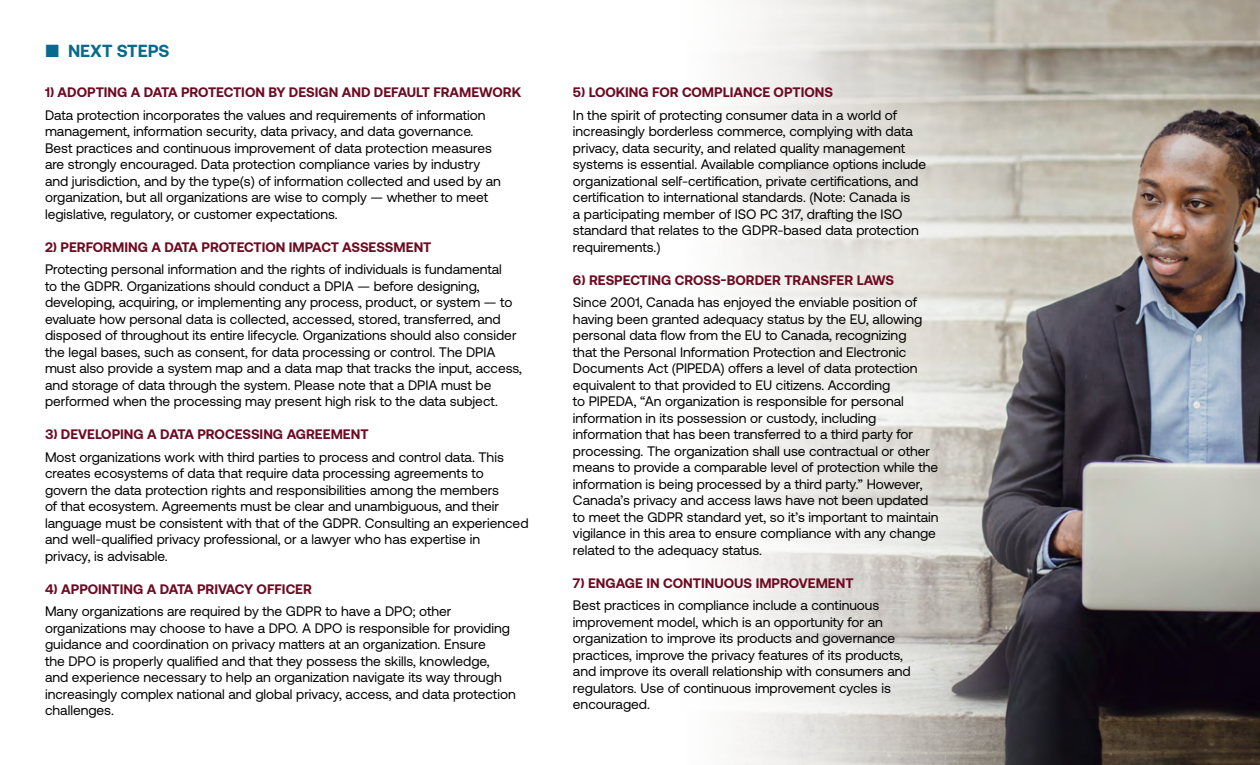
<style>
.page{position:relative;width:1260px;height:765px;background:#fff}
.page>*{position:absolute;margin:0;border:0;box-sizing:border-box;transform-origin:0 0}
.t1{font:700 17.5px "Aeonik";color:#096a8d}
.t2{font:13.75px/16.5px "Aeonik";color:#000}
.t3{font:700 13.75px "Aeonik";color:#6c0b22}
</style>
<div class="page">
<img style="left:728px;top:0;width:532px;height:765px">
<p class="t1" style="left:45px;top:41px;width:126px">■ NEXT STEPS</p>
<p class="t3" style="left:45px;top:85px;width:478px">1) ADOPTING A DATA PROTECTION BY DESIGN AND DEFAULT FRAMEWORK</p>
<p class="t2" style="left:45px;top:107px;width:458px">Data protection incorporates the values and requirements of information management, information security, data privacy, and data governance.<br>Best practices and continuous improvement of data protection measures are strongly encouraged. Data protection compliance varies by industry and jurisdiction, and by the type(s) of information collected and used by an organization, but all organizations are wise to comply — whether to meet legislative, regulatory, or customer expectations.</p>
<p class="t3" style="left:45px;top:239px;width:388px">2) PERFORMING A DATA PROTECTION IMPACT ASSESSMENT</p>
<p class="t2" style="left:45px;top:261px;width:478px">Protecting personal information and the rights of individuals is fundamental<br>to the GDPR. Organizations should conduct a DPIA — before designing, developing, acquiring, or implementing any process, product, or system — to evaluate how personal data is collected, accessed, stored, transferred, and disposed of throughout its entire lifecycle. Organizations should also consider the legal bases, such as consent, for data processing or control. The DPIA must also provide a system map and a data map that tracks the input, access, and storage of data through the system. Please note that a DPIA must be performed when the processing may present high risk to the data subject.</p>
<p class="t3" style="left:45px;top:427px;width:325px">3) DEVELOPING A DATA PROCESSING AGREEMENT</p>
<p class="t2" style="left:45px;top:449px;width:485px">Most organizations work with third parties to process and control data. This creates ecosystems of data that require data processing agreements to govern the data protection rights and responsibilities among the members<br>of that ecosystem. Agreements must be clear and unambiguous, and their language must be consistent with that of the GDPR. Consulting an experienced and well-qualified privacy professional, or a lawyer who has expertise in privacy, is advisable.</p>
<p class="t3" style="left:45px;top:581px;width:269px">4) APPOINTING A DATA PRIVACY OFFICER</p>
<p class="t2" style="left:45px;top:603px;width:472px">Many organizations are required by the GDPR to have a DPO; other organizations may choose to have a DPO. A DPO is responsible for providing guidance and coordination on privacy matters at an organization. Ensure<br>the DPO is properly qualified and that they possess the skills, knowledge, and experience necessary to help an organization navigate its way through increasingly complex national and global privacy, access, and data protection challenges.</p>
<p class="t3" style="left:573px;top:85px;width:262px">5) LOOKING FOR COMPLIANCE OPTIONS</p>
<p class="t2" style="left:573px;top:107px;width:355px">In the spirit of protecting consumer data in a world of increasingly borderless commerce, complying with data privacy, data security, and related quality management systems is essential. Available compliance options include organizational self-certification, private certifications, and certification to international standards. (Note: Canada is<br>a participating member of ISO PC 317, drafting the ISO standard that relates to the GDPR-based data protection requirements.)</p>
<p class="t3" style="left:573px;top:272px;width:323px">6) RESPECTING CROSS-BORDER TRANSFER LAWS</p>
<p class="t2" style="left:573px;top:294px;width:367px">Since 2001, Canada has enjoyed the enviable position of having been granted adequacy status by the EU, allowing personal data flow from the EU to Canada, recognizing<br>that the Personal Information Protection and Electronic Documents Act (PIPEDA) offers a level of data protection equivalent to that provided to EU citizens. According<br>to PIPEDA, “An organization is responsible for personal information in its possession or custody, including information that has been transferred to a third party for processing. The organization shall use contractual or other means to provide a comparable level of protection while the information is being processed by a third party.” However, Canada’s privacy and access laws have not been updated to meet the GDPR standard yet, so it’s important to maintain vigilance in this area to ensure compliance with any change related to the adequacy status.</p>
<p class="t3" style="left:573px;top:575px;width:282px">7) ENGAGE IN CONTINUOUS IMPROVEMENT</p>
<p class="t2" style="left:573px;top:597px;width:339px">Best practices in compliance include a continuous improvement model, which is an opportunity for an organization to improve its products and governance practices, improve the privacy features of its products, and improve its overall relationship with consumers and regulators. Use of continuous improvement cycles is encouraged.</p>
</div>
